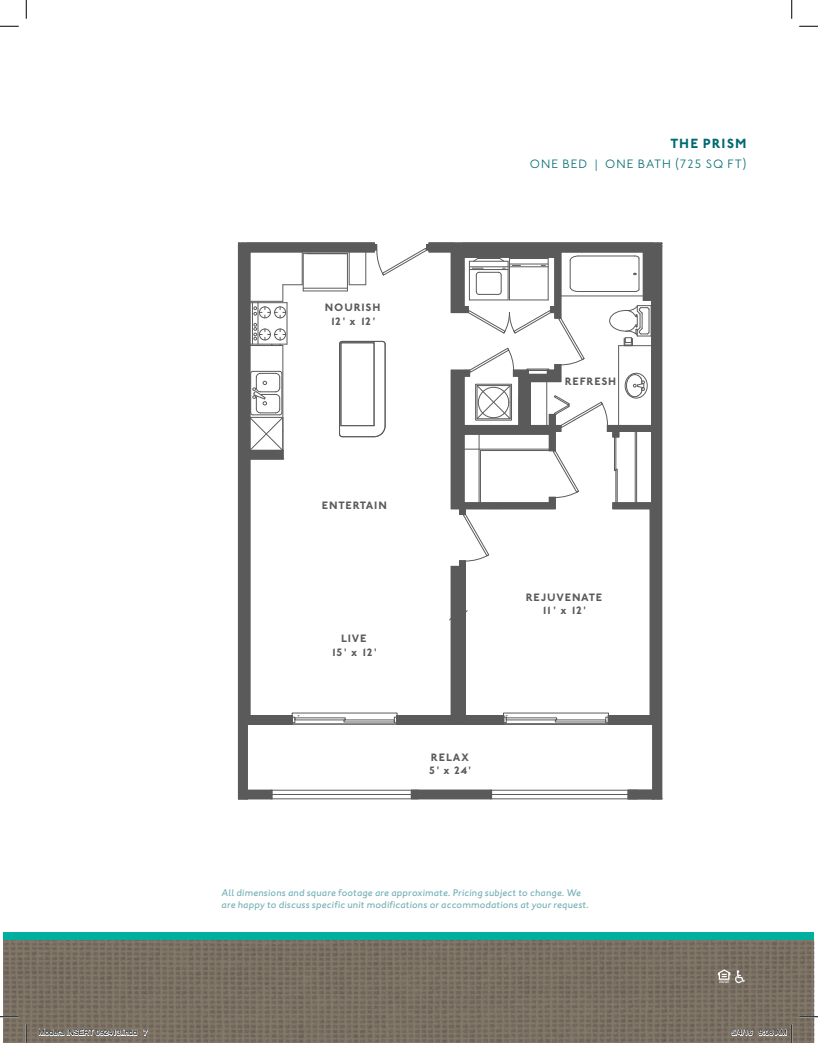
<style>
.page{position:relative;width:818px;height:1043px;background:#fff}
.page>*{position:absolute;margin:0;border:0;box-sizing:border-box;transform-origin:0 0}
.t1{font:700 13.75px "Johnston ITC Std";letter-spacing:.075em;color:#006a71}
.t2{font:300 12.5px "Johnston ITC Std";letter-spacing:.075em;color:#006a71}
.t3{font:700 11.12px/13.2px "Johnston ITC Std";letter-spacing:.065em;color:#000;text-align:center}
.t4{font:italic 500 10px/12.5px "Johnston ITC Std";letter-spacing:.02em;color:#73afb7}
.t5{font:7.5px "Helvetica";color:#000}
</style>
<div class="page">
<img style="left:4px;top:939px;width:810px;height:103px">
<div style="left:4px;top:932px;width:810px;height:7px;background:#00af9e"></div>
<svg style="left:717px;top:969px;width:27px;height:17px"></svg>
<svg style="left:237px;top:243px;width:425px;height:557px"></svg>
<svg style="left:238px;top:242px;width:424px;height:483px"></svg>
<hr style="left:271px;top:790px;width:147px;height:1px;background:#000">
<hr style="left:271px;top:794px;width:147px;height:1px;background:#000">
<hr style="left:271px;top:798px;width:147px;height:1px;background:#000">
<div style="left:411px;top:790px;width:80px;height:8px;background:#5a5a5a"></div>
<hr style="left:490px;top:790px;width:147px;height:1px;background:#000">
<hr style="left:490px;top:794px;width:147px;height:1px;background:#000">
<hr style="left:490px;top:798px;width:147px;height:1px;background:#000">
<svg style="left:0;top:25px;width:19px;height:2px"></svg>
<svg style="left:799px;top:25px;width:19px;height:2px"></svg>
<svg style="left:0;top:1015px;width:19px;height:2px"></svg>
<svg style="left:799px;top:1015px;width:19px;height:2px"></svg>
<svg style="left:25px;top:0;width:2px;height:19px"></svg>
<svg style="left:25px;top:1024px;width:2px;height:18px"></svg>
<svg style="left:791px;top:0;width:1px;height:19px"></svg>
<svg style="left:39px;top:1027px;width:98px;height:9px"></svg>
<svg style="left:143px;top:1029px;width:5px;height:7px"></svg>
<svg style="left:731px;top:1029px;width:21px;height:7px"></svg>
<svg style="left:758px;top:1024px;width:34px;height:18px"></svg>
<p class="t3" style="left:325px;top:301px;width:57px">NOURISH<br>12' x 12'</p>
<p class="t3" style="left:322px;top:498px;width:66px">ENTERTAIN</p>
<p class="t3" style="left:331px;top:632px;width:48px">LIVE<br>15' x 12'</p>
<p class="t3" style="left:429px;top:750px;width:44px;text-align:left">RELAX<br>5' x 24'</p>
<h1 class="t1" style="left:670px;top:135px;width:78px">THE PRISM</h1>
<p class="t2" style="left:530px;top:156px;width:218px">ONE BED | ONE BATH (725 SQ FT)</p>
<p class="t3" style="left:564px;top:374px;width:53px">REFRESH</p>
<p class="t3" style="left:526px;top:590px;width:78px">REJUVENATE<br>11' x 12'</p>
<p class="t4" style="left:221px;top:886px;width:368px">All dimensions and square footage are approximate. Pricing subject to change. We are happy to discuss specific unit modifications or accommodations at your request.</p>
<p class="t5" style="left:39px;top:1027px;width:110px">Modera INSERT 092413.indd 7</p>
<p class="t5" style="left:731px;top:1027px;width:57px">5/4/16 9:08 AM</p>
</div>
